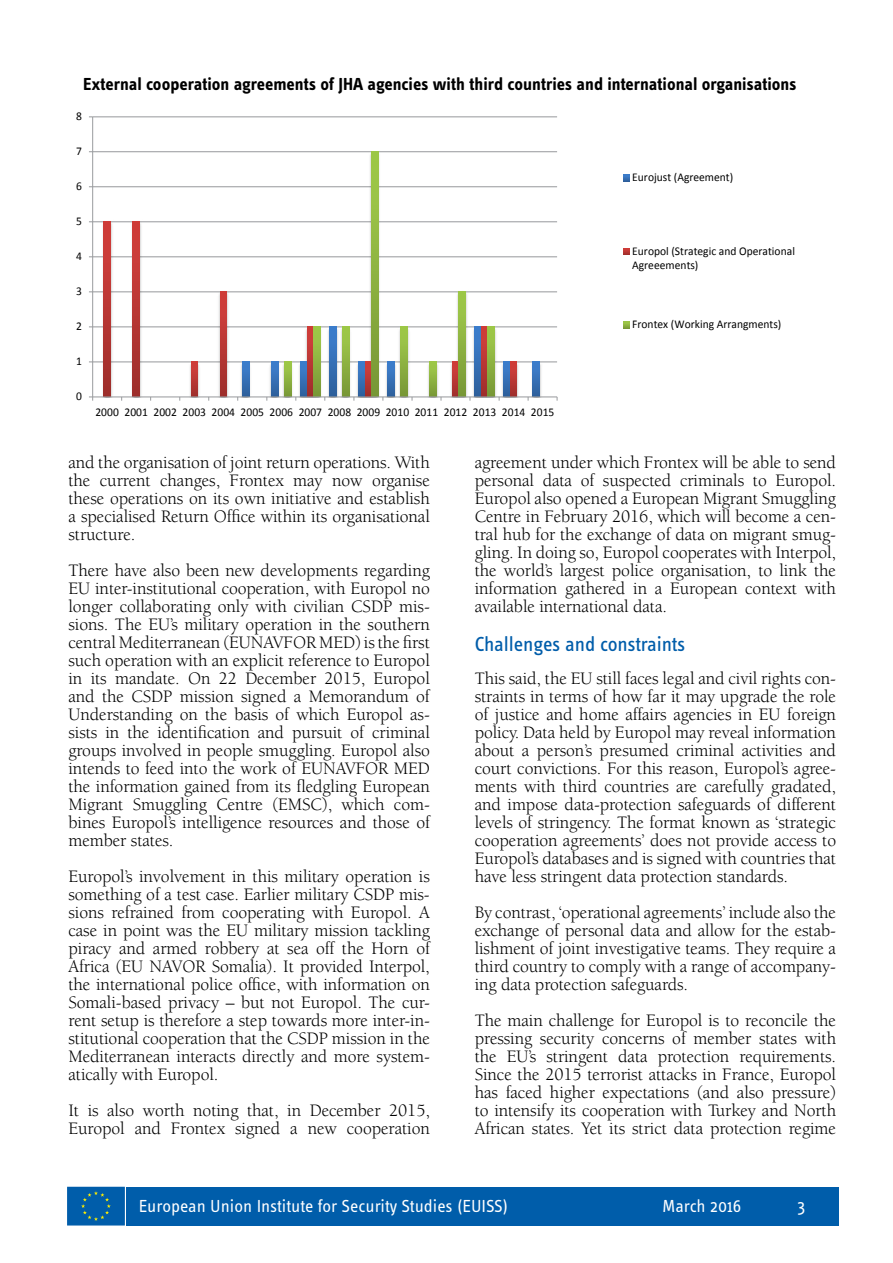
<style>
.page{position:relative;width:893px;height:1263px;background:#fff}
.page>*{position:absolute;margin:0;border:0;box-sizing:border-box;transform-origin:0 0}
.t1{font:21px "Info OT Text";letter-spacing:-.01em;color:#005daa}
.t2{font:18px/18px "Berkeley Std";letter-spacing:-.005em;color:#000;text-align:justify}
.t3{font:700 18px "Info OT Text";color:#000}
.t4{font:18px "Info OT Text";color:#fff}
.t5{font:11.85px/14.5px "Calibri";color:#000}
</style>
<div class="page">
<div style="left:127px;top:1187px;width:712px;height:38px;background:#005daa"></div>
<div style="left:67px;top:1187px;width:58px;height:38px;background:#005daa;border:2px solid #005daa"></div>
<svg style="left:81px;top:1191px;width:30px;height:30px"></svg>
<svg style="left:89px;top:116px;width:541px;height:285px"></svg>
<p class="t3" style="left:83px;top:73px;width:715px">External cooperation agreements of JHA agencies with third countries and international organisations</p>
<p class="t5" style="left:76px;top:109px;width:7px">8</p>
<p class="t5" style="left:76px;top:144px;width:7px">7</p>
<p class="t5" style="left:76px;top:179px;width:7px">6</p>
<p class="t5" style="left:76px;top:214px;width:7px">5</p>
<p class="t5" style="left:76px;top:249px;width:7px">4</p>
<p class="t5" style="left:76px;top:284px;width:7px">3</p>
<p class="t5" style="left:76px;top:319px;width:7px">2</p>
<p class="t5" style="left:76px;top:354px;width:7px">1</p>
<p class="t5" style="left:76px;top:389px;width:7px">0</p>
<p class="t5" style="left:95px;top:405px;width:460px">2000 2001 2002 2003 2004 2005 2006 2007 2008 2009 2010 2011 2012 2013 2014 2015</p>
<p class="t5" style="left:632px;top:170px;width:103px">Eurojust (Agreement)</p>
<p class="t5" style="left:632px;top:244px;width:164px">Europol (Strategic and Operational<br>Agreeements)</p>
<p class="t5" style="left:632px;top:317px;width:151px">Frontex (Working Arrangments)</p>
<p class="t2" style="left:68px;top:454px;width:363px">and the organisation of joint return operations. With the current changes, Frontex may now organise these operations on its own initiative and establish a specialised Return Office within its organisational structure.</p>
<p class="t2" style="left:68px;top:562px;width:363px">There have also been new developments regarding EU inter-institutional cooperation, with Europol no longer collaborating only with civilian CSDP mis&shy;sions. The EU’s military operation in the southern central Mediterranean (EUNAVFOR MED) is the first such operation with an explicit reference to Europol in its mandate. On 22 December 2015, Europol and the CSDP mission signed a Memorandum of Understanding on the basis of which Europol as&shy;sists in the identification and pursuit of criminal groups involved in people smuggling. Europol also intends to feed into the work of EUNAVFOR MED the information gained from its fledgling European Migrant Smuggling Centre (EMSC), which com&shy;bines Europol’s intelligence resources and those of member states.</p>
<p class="t2" style="left:68px;top:868px;width:363px">Europol’s involvement in this military operation is something of a test case. Earlier military CSDP mis&shy;sions refrained from cooperating with Europol. A case in point was the EU military mission tackling piracy and armed robbery at sea off the Horn of Africa (EU NAVOR Somalia). It provided Interpol, the international police office, with information on Somali-based privacy – but not Europol. The cur&shy;rent setup is therefore a step towards more inter-in&shy;stitutional cooperation that the CSDP mission in the Mediterranean interacts directly and more system&shy;atically with Europol.</p>
<p class="t2" style="left:68px;top:1102px;width:363px">It is also worth noting that, in December 2015,<br>Europol and Frontex signed a new cooperation</p>
<p class="t2" style="left:475px;top:454px;width:363px">agreement under which Frontex will be able to send personal data of suspected criminals to Europol.<br>Europol also opened a European Migrant Smuggling Centre in February 2016, which will become a cen&shy;tral hub for the exchange of data on migrant smug&shy;gling. In doing so, Europol cooperates with Interpol, the world’s largest police organisation, to link the information gathered in a European context with available international data.</p>
<p class="t1" style="left:475px;top:631px;width:212px">Challenges and constraints</p>
<p class="t2" style="left:475px;top:670px;width:363px">This said, the EU still faces legal and civil rights con&shy;straints in terms of how far it may upgrade the role of justice and home affairs agencies in EU foreign policy. Data held by Europol may reveal information about a person’s presumed criminal activities and court convictions. For this reason, Europol’s agree&shy;ments with third countries are carefully gradated, and impose data-protection safeguards of different levels of stringency. The format known as ‘strategic cooperation agreements’ does not provide access to Europol’s databases and is signed with countries that have less stringent data protection standards.</p>
<p class="t2" style="left:475px;top:904px;width:363px">By contrast, ‘operational agreements’ include also the exchange of personal data and allow for the estab&shy;lishment of joint investigative teams. They require a third country to comply with a range of accompany&shy;ing data protection safeguards.</p>
<p class="t2" style="left:475px;top:1012px;width:363px">The main challenge for Europol is to reconcile the pressing security concerns of member states with the EU’s stringent data protection requirements.<br>Since the 2015 terrorist attacks in France, Europol has faced higher expectations (and also pressure) to intensify its cooperation with Turkey and North African states. Yet its strict data protection regime</p>
<p class="t4" style="left:139px;top:1194px;width:371px">European Union Institute for Security Studies (EUISS)</p>
<p class="t4" style="left:662px;top:1194px;width:81px">March 2016</p>
<p class="t4" style="left:798px;top:1194px;width:9px">3</p>
</div>
